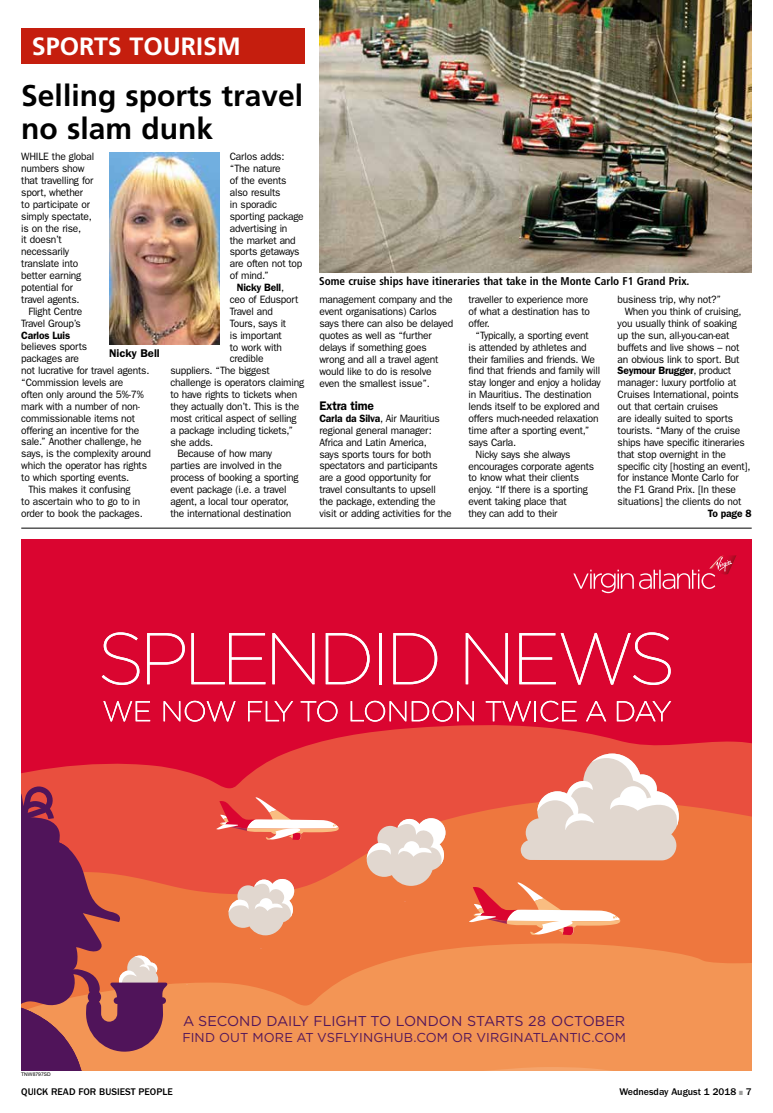
<style>
.page{position:relative;width:773px;height:1113px;background:#fff}
.page>*{position:absolute;margin:0;border:0;box-sizing:border-box;transform-origin:0 0}
.t1{font:700 30px/32.5px "Frutiger LT Std";color:#000}
.t2{font:700 25px "Frutiger LT Std";color:#fff}
.t3{font:14.25px "Gotham";color:#52165a}
.t4{font:12.88px "Gotham";letter-spacing:.005em;color:#52165a}
.t5{font:600 12.5px "ITC Franklin Gothic Std";letter-spacing:-.02em;color:#000;scale:.96 1}
.t6{font:700 condensed 11.25px "Frutiger LT Std";color:#000}
.t7{font:600 11.25px "ITC Franklin Gothic Std";color:#000}
.t8{font:10.62px/11.9px "ITC Franklin Gothic Std";letter-spacing:-.02em;color:#000;scale:.96 1}
.t9{font:600 10.62px "ITC Franklin Gothic Std";letter-spacing:-.02em;color:#000;scale:.96 1}
.t10{font:500 10px "ITC Franklin Gothic Std";color:#000}
.t11{font:5px "Arial";color:#000}
.s1{font-weight:400}
.s2{font-weight:600}
.s3{color:#9d9d9c}
</style>
<div class="page">
<hr style="left:21px;top:528px;width:730px;height:1px;background:#000">
<div style="left:21px;top:28px;width:284px;height:36px;background:#c51e0e"></div>
<img style="left:109px;top:153px;width:110px;height:191px">
<img style="left:319px;top:0;width:432px;height:272px">
<div style="left:21px;top:539px;width:730px;height:531px;background:#da0530"></div>
<svg style="left:287px;top:725px;width:464px;height:28px;fill:#e94f3e"></svg>
<svg style="left:21px;top:753px;width:730px;height:317px;background:#e07655"></svg>
<svg style="left:102px;top:632px;width:37px;height:53px"></svg>
<svg style="left:147px;top:633px;width:38px;height:51px"></svg>
<svg style="left:191px;top:633px;width:74px;height:51px"></svg>
<svg style="left:272px;top:633px;width:42px;height:51px"></svg>
<svg style="left:326px;top:633px;width:43px;height:51px"></svg>
<hr style="left:379px;top:633px;width:2px;height:51px;background:#fff">
<svg style="left:393px;top:633px;width:44px;height:51px"></svg>
<svg style="left:465px;top:633px;width:42px;height:51px"></svg>
<svg style="left:519px;top:632px;width:151px;height:53px"></svg>
<svg style="left:103px;top:701px;width:47px;height:20px"></svg>
<svg style="left:163px;top:701px;width:72px;height:20px"></svg>
<svg style="left:248px;top:701px;width:45px;height:20px"></svg>
<svg style="left:300px;top:701px;width:37px;height:20px"></svg>
<svg style="left:350px;top:701px;width:124px;height:20px"></svg>
<svg style="left:485px;top:701px;width:46px;height:20px"></svg>
<hr style="left:534px;top:701px;width:2px;height:20px;background:#fff">
<svg style="left:540px;top:701px;width:36px;height:20px"></svg>
<svg style="left:586px;top:701px;width:20px;height:20px"></svg>
<svg style="left:616px;top:701px;width:55px;height:20px"></svg>
<svg style="left:573px;top:555px;width:163px;height:38px"></svg>
<h2 class="t2" style="left:32px;top:31px;width:210px">SPORTS TOURISM</h2>
<h1 class="t1" style="left:21px;top:79px;width:283px">Selling sports travel no slam dunk</h1>
<p class="t8" style="left:21px;top:151px;width:78px">WHILE the global numbers show that travelling for sport, whether to participate or simply spectate, is on the rise,<br>it doesn’t necessarily translate into better earning potential for travel agents.</p>
<p class="t8" style="left:21px;top:305px;width:65px;text-align:right">Flight Centre<br>Travel Group’s</p>
<p class="t9" style="left:21px;top:328px;width:52px">Carlos Luis</p>
<p class="t8" style="left:21px;top:341px;width:70px">believes sports</p>
<p class="t8" style="left:21px;top:353px;width:62px">packages are</p>
<p class="t8" style="left:21px;top:365px;width:135px">not lucrative for travel agents.</p>
<p class="t8" style="left:21px;top:376px;width:108px">“Commission levels are</p>
<p class="t8" style="left:21px;top:388px;width:129px">often only around the 5%-7%</p>
<p class="t8" style="left:21px;top:400px;width:125px">mark with a number of non-</p>
<p class="t8" style="left:21px;top:412px;width:120px">commissionable items not</p>
<p class="t8" style="left:21px;top:424px;width:124px">offering an incentive for the</p>
<p class="t8" style="left:21px;top:436px;width:127px">sale.” Another challenge, he</p>
<p class="t8" style="left:21px;top:448px;width:137px">says, is the complexity around</p>
<p class="t8" style="left:21px;top:460px;width:132px">which the operator has rights</p>
<p class="t8" style="left:21px;top:471px;width:114px">to which sporting events.</p>
<p class="t8" style="left:28px;top:483px;width:108px">This makes it confusing</p>
<p class="t8" style="left:21px;top:495px;width:125px">to ascertain who to go to in</p>
<p class="t8" style="left:21px;top:507px;width:128px">order to book the packages.</p>
<p class="t8" style="left:230px;top:151px;width:58px">Carlos adds:</p>
<p class="t8" style="left:230px;top:163px;width:54px">“The nature</p>
<p class="t8" style="left:230px;top:175px;width:60px">of the events</p>
<p class="t8" style="left:230px;top:187px;width:54px">also results</p>
<p class="t8" style="left:230px;top:198px;width:51px">in sporadic</p>
<p class="t8" style="left:230px;top:210px;width:78px">sporting package</p>
<p class="t8" style="left:230px;top:222px;width:61px">advertising in</p>
<p class="t8" style="left:230px;top:234px;width:70px">the market and</p>
<p class="t8" style="left:230px;top:246px;width:74px">sports getaways</p>
<p class="t8" style="left:230px;top:258px;width:77px">are often not top</p>
<p class="t8" style="left:230px;top:270px;width:42px">of mind.”</p>
<p class="t9" style="left:237px;top:281px;width:51px">Nicky Bell<span class="s1">,</span></p>
<p class="t8" style="left:230px;top:293px;width:73px">ceo of Edusport</p>
<p class="t8" style="left:230px;top:305px;width:46px">Travel and</p>
<p class="t8" style="left:230px;top:317px;width:60px">Tours, says it</p>
<p class="t8" style="left:230px;top:329px;width:56px">is important</p>
<p class="t8" style="left:230px;top:341px;width:56px">to work with</p>
<p class="t8" style="left:230px;top:353px;width:37px">credible</p>
<p class="t8" style="left:170px;top:365px;width:105px">suppliers. “The biggest</p>
<p class="t8" style="left:170px;top:377px;width:141px">challenge is operators claiming</p>
<p class="t8" style="left:170px;top:388px;width:134px">to have rights to tickets when</p>
<p class="t8" style="left:170px;top:400px;width:136px">they actually don’t. This is the</p>
<p class="t8" style="left:170px;top:412px;width:133px">most critical aspect of selling</p>
<p class="t8" style="left:170px;top:424px;width:129px">a package including tickets,”</p>
<p class="t8" style="left:170px;top:436px;width:46px">she adds.</p>
<p class="t8" style="left:177px;top:448px;width:100px">Because of how many</p>
<p class="t8" style="left:170px;top:460px;width:118px">parties are involved in the</p>
<p class="t8" style="left:170px;top:472px;width:135px">process of booking a sporting</p>
<p class="t8" style="left:170px;top:483px;width:122px">event package (i.e. a travel</p>
<p class="t8" style="left:170px;top:495px;width:125px">agent, a local tour operator,</p>
<p class="t8" style="left:170px;top:507px;width:127px">the international destination</p>
<p class="t7" style="left:109px;top:347px;width:52px">Nicky Bell</p>
<p class="t6" style="left:319px;top:275px;width:372px">Some cruise ships have itineraries that take in the Monte Carlo F1 Grand Prix.</p>
<p class="t8" style="left:319px;top:294px;width:141px">management company and the event organisations) Carlos says there can also be delayed quotes as well as “further delays if something goes wrong and all a travel agent would like to do is resolve even the smallest issue”.</p>
<p class="t5" style="left:319px;top:398px;width:58px">Extra time</p>
<p class="t8" style="left:319px;top:412px;width:139px"><span class="s2">Carla da Silva</span>, Air Mauritius regional general manager:<br>Africa and Latin America,<br>says sports tours for both spectators and participants are a good opportunity for travel consultants to upsell the package, extending the visit or adding activities for the</p>
<p class="t8" style="left:468px;top:294px;width:128px">traveller to experience more of what a destination has to offer.</p>
<p class="t8" style="left:475px;top:329px;width:119px">“Typically, a sporting event</p>
<p class="t8" style="left:468px;top:341px;width:124px">is attended by athletes and</p>
<p class="t8" style="left:468px;top:353px;width:133px">their families and friends. We</p>
<p class="t8" style="left:468px;top:365px;width:138px">find that friends and family will</p>
<p class="t8" style="left:468px;top:377px;width:139px">stay longer and enjoy a holiday</p>
<p class="t8" style="left:468px;top:389px;width:130px">in Mauritius. The destination</p>
<p class="t8" style="left:468px;top:401px;width:138px">lends itself to be explored and</p>
<p class="t8" style="left:468px;top:412px;width:137px">offers much-needed relaxation</p>
<p class="t8" style="left:468px;top:424px;width:127px">time after a sporting event,”</p>
<p class="t8" style="left:468px;top:436px;width:51px">says Carla.</p>
<p class="t8" style="left:475px;top:448px;width:100px">Nicky says she always</p>
<p class="t8" style="left:468px;top:460px;width:132px">encourages corporate agents</p>
<p class="t8" style="left:468px;top:472px;width:116px">to know what their clients</p>
<p class="t8" style="left:468px;top:484px;width:126px">enjoy. “If there is a sporting</p>
<p class="t8" style="left:468px;top:496px;width:104px">event taking place that</p>
<p class="t8" style="left:468px;top:507px;width:94px">they can add to their</p>
<p class="t8" style="left:617px;top:294px;width:109px">business trip, why not?”</p>
<p class="t8" style="left:624px;top:305px;width:123px">When you think of cruising,</p>
<p class="t8" style="left:617px;top:317px;width:126px">you usually think of soaking</p>
<p class="t8" style="left:617px;top:329px;width:118px">up the sun, all-you-can-eat</p>
<p class="t8" style="left:617px;top:341px;width:128px">buffets and live shows – not</p>
<p class="t8" style="left:617px;top:353px;width:128px">an obvious link to sport. But</p>
<p class="t9" style="left:617px;top:364px;width:120px">Seymour Brugger<span class="s1">, product</span></p>
<p class="t8" style="left:617px;top:377px;width:125px">manager: luxury portfolio at</p>
<p class="t8" style="left:617px;top:389px;width:128px">Cruises International, points</p>
<p class="t8" style="left:617px;top:400px;width:106px">out that certain cruises</p>
<p class="t8" style="left:617px;top:412px;width:122px">are ideally suited to sports</p>
<p class="t8" style="left:617px;top:424px;width:129px">tourists. “Many of the cruise</p>
<p class="t8" style="left:617px;top:436px;width:134px">ships have specific itineraries</p>
<p class="t8" style="left:617px;top:448px;width:114px">that stop overnight in the</p>
<p class="t8" style="left:617px;top:460px;width:140px">specific city [hosting an event],</p>
<p class="t8" style="left:617px;top:472px;width:128px">for instance Monte Carlo for</p>
<p class="t8" style="left:617px;top:484px;width:125px">the F1 Grand Prix. [In these</p>
<p class="t8" style="left:617px;top:496px;width:130px">situations] the clients do not</p>
<p class="t9" style="left:707px;top:507px;width:47px">To page 8</p>
<p class="t11" style="left:21px;top:1070px;width:31px">TNW8797SD</p>
<h3 class="t3" style="left:183px;top:1011px;width:443px">A SECOND DAILY FLIGHT TO LONDON STARTS 28 OCTOBER</h3>
<p class="t4" style="left:182px;top:1029px;width:445px">FIND OUT MORE AT VSFLYINGHUB.COM OR VIRGINATLANTIC.COM</p>
<p class="t10" style="left:21px;top:1086px;width:153px">QUICK READ FOR BUSIEST PEOPLE</p>
<p class="t10" style="left:619px;top:1086px;width:134px">Wednesday August 1 2018 <span class="s3">■</span> 7</p>
</div>
